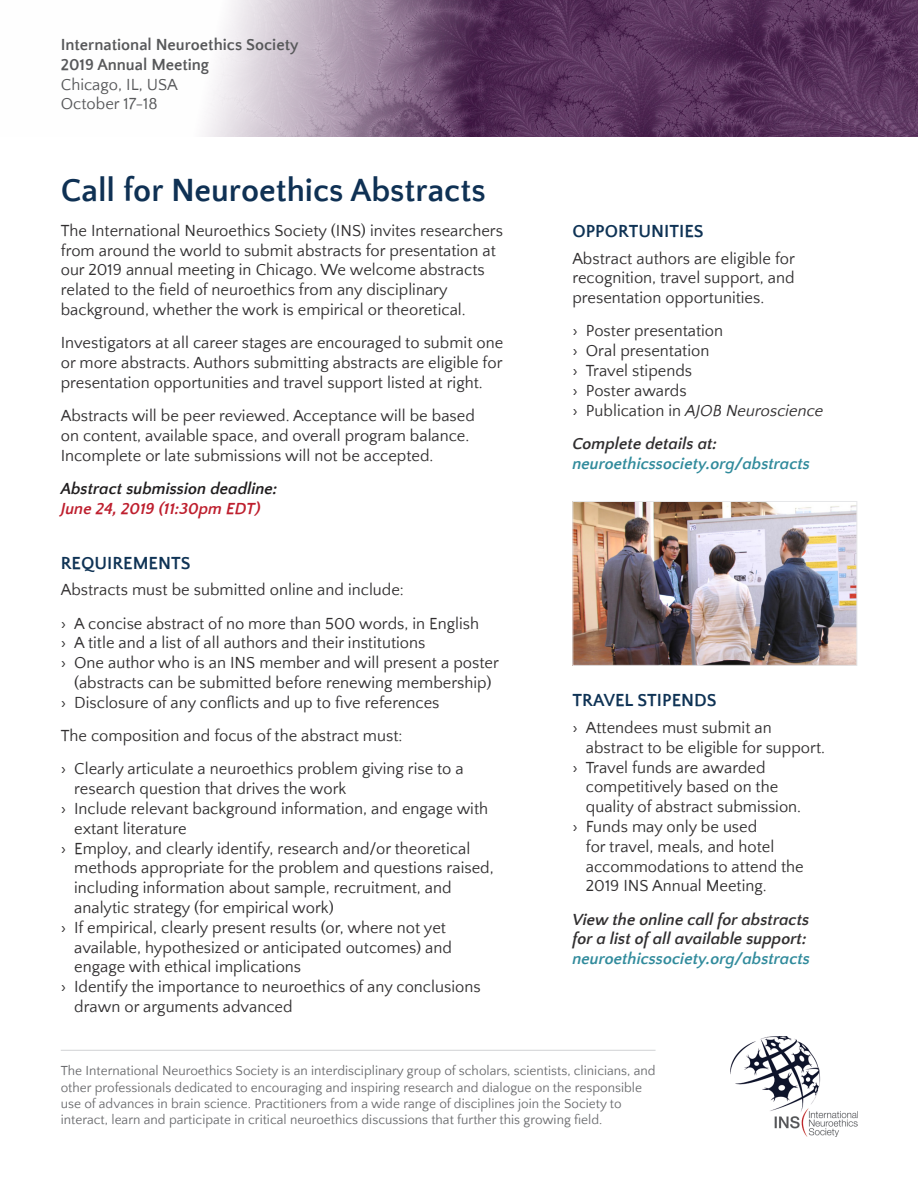
<style>
.page{position:relative;width:918px;height:1188px;background:#fff}
.page>*{position:absolute;margin:0;border:0;box-sizing:border-box;transform-origin:0 0}
.t1{font:700 33px "Quattrocento Sans";color:#0f3154}
.HEADING{font:700 18px "Quattrocento Sans";color:#0f3355}
.t2{font:16.5px/19.8px "Quattrocento Sans";color:#312f30}
.t3{font:italic 700 16.5px/19.8px "Quattrocento Sans";color:#312f30}
.call_to_action{font:italic 700 16.5px "Quattrocento Sans";color:#318b9c}
.t4{font:700 16.5px "Quattrocento Sans";color:#57585a}
.t5{font:italic 16.5px "Quattrocento Sans";color:#312f30}
.ALERT_NOTICE{font:italic 700 16.5px "Quattrocento Sans";color:#201d1e}
.t6{font:16.5px "Quattrocento Sans";color:#57585a}
.ALERT_NOTICE-2{font:italic 700 16.5px "Quattrocento Sans";color:#be1f2e}
.Minor_Paragraph__gre{font:13.5px/16.2px "Quattrocento Sans";color:#6c6d70}
.s1{font-style:normal}
</style>
<div class="page">
<img style="left:205px;top:0;width:713px;height:136px">
<img style="left:574px;top:503px;width:281px;height:161px">
<div style="left:572px;top:501px;width:285px;height:165px;border:1px solid #e6e7e9"></div>
<img style="left:731px;top:1036px;width:126px;height:100px">
<hr style="left:61px;top:1050px;width:595px;height:1px;background:#d1d2d4">
<p class="t4" style="left:61px;top:36px;width:240px">International Neuroethics Society</p>
<p class="t4" style="left:61px;top:56px;width:150px">2019 Annual Meeting</p>
<p class="t6" style="left:61px;top:76px;width:119px">Chicago, IL, USA</p>
<p class="t6" style="left:61px;top:95px;width:98px">October 17-18</p>
<p class="t1" style="left:61px;top:173px;width:426px">Call for Neuroethics Abstracts</p>
<p class="t2" style="left:61px;top:221px;width:444px">The International Neuroethics Society (INS) invites researchers from around the world to submit abstracts for presentation at our 2019 annual meeting in Chicago. We welcome abstracts related to the field of neuroethics from any disciplinary background, whether the work is empirical or theoretical.</p>
<p class="t2" style="left:61px;top:334px;width:444px;text-align:justify">Investigators at all career stages are encouraged to submit one or more abstracts. Authors submitting abstracts are eligible for presentation opportunities and travel support listed at right.</p>
<p class="t2" style="left:61px;top:406px;width:416px">Abstracts will be peer reviewed. Acceptance will be based on content, available space, and overall program balance.<br>Incomplete or late submissions will not be accepted.</p>
<p class="ALERT_NOTICE" style="left:61px;top:480px;width:218px">Abstract submission deadline:</p>
<p class="ALERT_NOTICE-2" style="left:61px;top:500px;width:201px">June 24, 2019 (11:30pm EDT)</p>
<p class="HEADING" style="left:61px;top:553px;width:131px">REQUIREMENTS</p>
<p class="t2" style="left:61px;top:581px;width:345px">Abstracts must be submitted online and include:</p>
<p class="t2" style="left:61px;top:614px;width:420px">› A concise abstract of no more than 500 words, in English</p>
<p class="t2" style="left:61px;top:634px;width:366px">› A title and a list of all authors and their institutions</p>
<p class="t2" style="left:61px;top:653px;width:440px;text-align:center">› One author who is an INS member and will present a poster (abstracts can be submitted before renewing membership)</p>
<p class="t2" style="left:61px;top:693px;width:380px">› Disclosure of any conflicts and up to five references</p>
<p class="t2" style="left:61px;top:726px;width:343px">The composition and focus of the abstract must:</p>
<p class="t2" style="left:74px;top:760px;width:391px;text-indent:-14px">› Clearly articulate a neuroethics problem giving rise to a research question that drives the work</p>
<p class="t2" style="left:74px;top:799px;width:415px;text-indent:-14px">› Include relevant background information, and engage with extant literature</p>
<p class="t2" style="left:74px;top:839px;width:421px;text-indent:-14px">› Employ, and clearly identify, research and/or theoretical methods appropriate for the problem and questions raised, including information about sample, recruitment, and analytic strategy (for empirical work)</p>
<p class="t2" style="left:74px;top:918px;width:379px;text-indent:-14px">› If empirical, clearly present results (or, where not yet available, hypothesized or anticipated outcomes) and engage with ethical implications</p>
<p class="t2" style="left:74px;top:977px;width:408px;text-indent:-14px">› Identify the importance to neuroethics of any conclusions drawn or arguments advanced</p>
<p class="HEADING" style="left:572px;top:222px;width:133px">OPPORTUNITIES</p>
<p class="t2" style="left:572px;top:249px;width:224px;text-align:justify">Abstract authors are eligible for recognition, travel support, and presentation opportunities.</p>
<p class="t2" style="left:572px;top:322px;width:152px">› Poster presentation</p>
<p class="t2" style="left:572px;top:342px;width:139px">› Oral presentation</p>
<p class="t2" style="left:572px;top:361px;width:121px">› Travel stipends</p>
<p class="t2" style="left:572px;top:381px;width:116px">› Poster awards</p>
<p class="t5" style="left:572px;top:402px;width:253px"><span class="s1">› Publication in</span> AJOB Neuroscience</p>
<p class="t3" style="left:572px;top:434px;width:146px">Complete details at:</p>
<p class="call_to_action" style="left:572px;top:455px;width:239px">neuroethicssociety.org/abstracts</p>
<p class="HEADING" style="left:572px;top:691px;width:146px">TRAVEL STIPENDS</p>
<p class="t2" style="left:586px;top:718px;width:241px;text-indent:-14px">› Attendees must submit an abstract to be eligible for support.</p>
<p class="t2" style="left:586px;top:758px;width:217px;text-indent:-14px">› Travel funds are awarded competitively based on the quality of abstract submission.</p>
<p class="t2" style="left:586px;top:817px;width:219px;text-indent:-14px">› Funds may only be used<br>for travel, meals, and hotel accommodations to attend the<br>2019 INS Annual Meeting.</p>
<p class="t3" style="left:572px;top:910px;width:238px">View the online call for abstracts for a list of all available support:</p>
<p class="call_to_action" style="left:572px;top:950px;width:239px">neuroethicssociety.org/abstracts</p>
<p class="Minor_Paragraph__gre" style="left:61px;top:1063px;width:596px">The International Neuroethics Society is an interdisciplinary group of scholars, scientists, clinicians, and other professionals dedicated to encouraging and inspiring research and dialogue on the responsible use of advances in brain science. Practitioners from a wide range of disciplines join the Society to interact, learn and participate in critical neuroethics discussions that further this growing field.</p>
</div>
